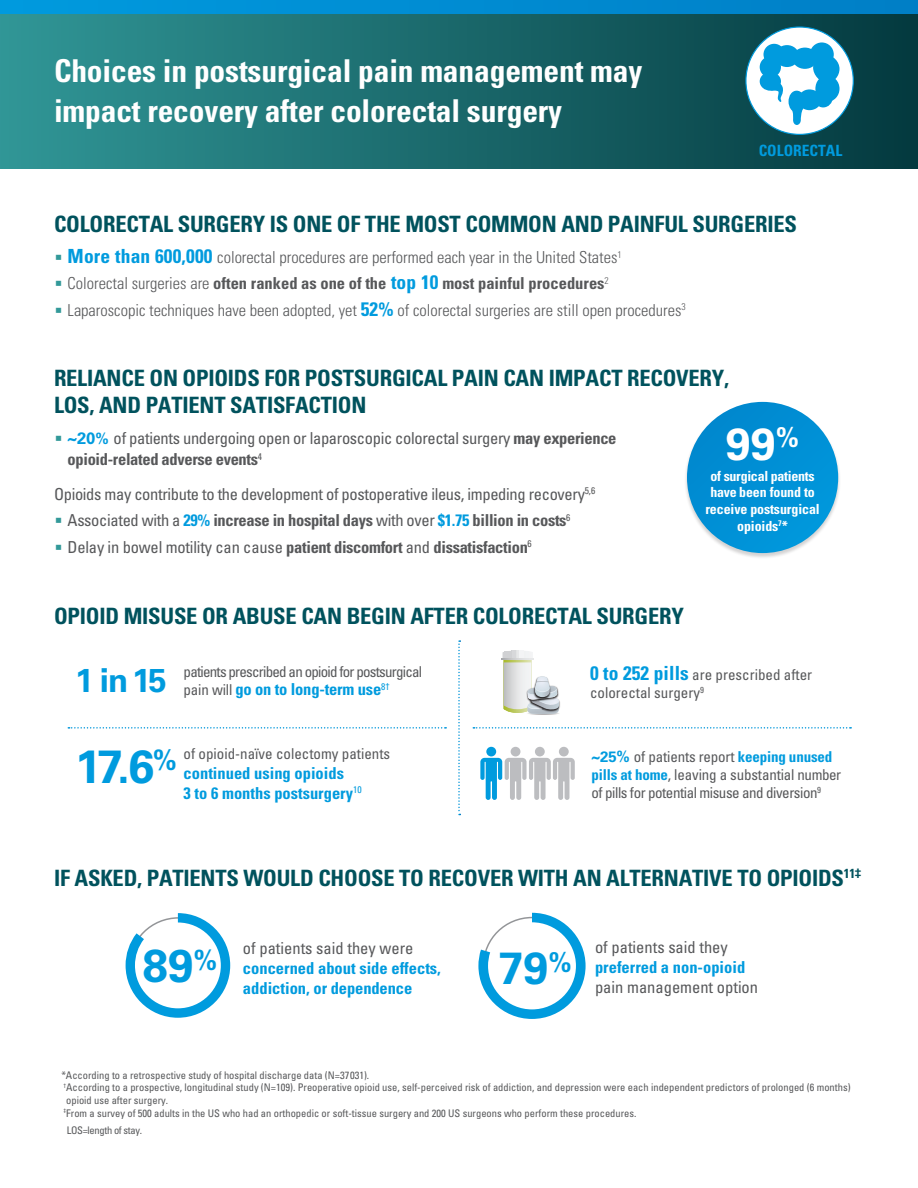
<style>
.page{position:relative;width:918px;height:1188px;background:#fff}
.page>*{position:absolute;margin:0;border:0;box-sizing:border-box;transform-origin:0 0}
.t1{font:700 46.5px "Univers LT Std";color:#009bde}
.t2{font:700 45.9px "Univers LT Std";color:#009bde}
.t3{font:700 45px "Univers LT Std";color:#fff}
.t4{font:700 45px "Univers LT Std";color:#009bde}
.t5{font:700 33px "Univers LT Std";color:#009bde}
.Body{font:700 condensed 31.5px/40px "Univers LT Std";letter-spacing:-.005em;color:#fff}
.t6{font:700 27.15px "Univers LT Std";color:#009bde}
.t7{font:700 26.85px "Univers LT Std";color:#009bde}
.t8{font:700 26.25px "Univers LT Std";color:#009bde}
.t9{font:700 condensed 22.5px/27px "Univers LT Std";letter-spacing:-.01em;color:#00525d}
.t10{font:700 condensed 16.5px/19.8px "Univers LT Std";color:#009bde}
.t11{font:condensed 16.5px/21px "Univers LT Std";letter-spacing:-.02em;color:#57585a}
.t12{font:300 condensed 16.5px "Univers LT Std";color:#57585a}
.t13{font:700 condensed 16.5px "Univers LT Std";letter-spacing:-.02em;color:#57585a}
.t14{font:700 condensed 16.5px "Univers LT Std";color:#57585a}
.t15{font:condensed 16.5px "Univers LT Std";color:#57585a}
.Body-2{font:700 condensed 15.6px "Univers LT Std";color:#009bde}
.t16{font:condensed 15px/18px "Univers LT Std";letter-spacing:-.03em;color:#57585a}
.t17{font:condensed 15px/18px "Univers LT Std";letter-spacing:-.01em;color:#57585a}
.t18{font:condensed 15px "Univers LT Std";letter-spacing:-.05em;color:#57585a}
.t19{font:700 condensed 13.95px/16.8px "Univers LT Std";letter-spacing:-.005em;color:#fff;text-align:center}
.t20{font:condensed 10.5px/12.6px "Univers LT Std";color:#57585a}
.t21{font:condensed 10.5px "Univers LT Std";letter-spacing:-.03em;color:#57585a}
.t22{font:condensed 9.6px "Univers LT Std";color:#009bde}
.t23{font:condensed 8.7px "Univers LT Std";color:#57585a}
.s1{font-weight:700;font-size:19.5px;color:#009bde}
.s2{font-weight:300}
.s3{font-size:19.5px;color:#009bde}
.s4{font-weight:700;font-stretch:normal;color:#009bde}
.s5{font-weight:700;font-stretch:normal;font-size:15px;color:#009bde}
.s6{font-weight:700}
.s7{font-weight:400}
.s8{color:#009bde}
.s9{font-weight:400;font-size:15px;color:#57585a}
.s10{font-weight:700;color:#009bde}
.s11{font-weight:400;color:#57585a}
</style>
<div class="page">
<div style="left:0;top:14px;width:918px;height:155px;background:linear-gradient(to right,#309696,#043a40)"></div>
<svg style="left:0;top:0;width:918px;height:14px"></svg>
<div style="left:746px;top:27px;width:107px;height:107px;background:#fff;border-radius:50%"></div>
<div style="left:792px;top:48px;width:25px;height:21px;background:#009bde;border-radius:50%"></div>
<div style="left:763px;top:44px;width:22px;height:21px;background:#009bde;border-radius:50%"></div>
<div style="left:760px;top:56px;width:21px;height:22px;background:#009bde;border-radius:50%"></div>
<div style="left:760px;top:72px;width:21px;height:19px;background:#009bde;border-radius:50%"></div>
<div style="left:775px;top:45px;width:24px;height:22px;background:#009bde;border-radius:50%"></div>
<div style="left:810px;top:42px;width:24px;height:24px;background:#009bde;border-radius:50%"></div>
<svg style="left:813px;top:55px;width:27px;height:28px"></svg>
<div style="left:815px;top:76px;width:25px;height:26px;background:#009bde;border-radius:50%"></div>
<div style="left:798px;top:89px;width:23px;height:21px;background:#009bde;border-radius:50%"></div>
<div style="left:814px;top:88px;width:19px;height:19px;background:#009bde;border-radius:50%"></div>
<div style="left:789px;top:91px;width:16px;height:21px;background:#009bde;border-radius:50%"></div>
<svg style="left:792px;top:109px;width:11px;height:16px"></svg>
<svg style="left:770px;top:84px;width:13px;height:18px"></svg>
<svg style="left:126px;top:913px;width:104px;height:105px"></svg>
<svg style="left:478px;top:913px;width:108px;height:106px"></svg>
<div style="left:684px;top:402px;width:157px;height:157px;background:#231f20;opacity:.2"></div>
<div style="left:687px;top:402px;width:151px;height:151px;background:#0090d5;border-radius:76px"></div>
<svg style="left:480px;top:747px;width:95px;height:53px"></svg>
<hr style="left:502px;top:658px;width:32px;height:2px;background:#a7a9ac">
<svg style="left:503px;top:651px;width:57px;height:64px"></svg>
<svg style="left:458px;top:640px;width:2px;height:175px"></svg>
<svg style="left:68px;top:727px;width:378px;height:2px"></svg>
<svg style="left:473px;top:727px;width:378px;height:2px"></svg>
<p class="Body" style="left:54px;top:51px;width:590px">Choices in postsurgical pain management may impact recovery after colorectal surgery</p>
<p class="Body-2" style="left:759px;top:141px;width:85px">COLORECTAL</p>
<p class="t9" style="left:54px;top:211px;width:744px">COLORECTAL SURGERY IS ONE OF THE MOST COMMON AND PAINFUL SURGERIES</p>
<p class="t12" style="left:68px;top:247px;width:556px"><span class="s1">More than 600,000</span> colorectal procedures are performed each year in the United States<sup>1</sup></p>
<p class="t14" style="left:68px;top:273px;width:543px"><span class="s2">Colorectal surgeries are</span> often ranked as one of the <span class="s3">top 10</span> most painful procedures<sup>2</sup></p>
<p class="t12" style="left:68px;top:300px;width:620px">Laparoscopic techniques have been adopted, yet <span class="s1">52%</span> of colorectal surgeries are still open procedures<sup>3</sup></p>
<p class="t9" style="left:54px;top:365px;width:677px">RELIANCE ON OPIOIDS FOR POSTSURGICAL PAIN CAN IMPACT RECOVERY,<br>LOS, AND PATIENT SATISFACTION</p>
<p class="t11" style="left:68px;top:428px;width:550px"><span class="s4">~20</span><span class="s5">%</span> of patients undergoing open or laparoscopic colorectal surgery <span class="s6">may experience opioid-related adverse events</span><sup>4</sup></p>
<p class="t11" style="left:54px;top:483px;width:543px">Opioids may contribute to the development of postoperative ileus, impeding recovery<sup>5,6</sup></p>
<p class="t13" style="left:68px;top:510px;width:504px"><span class="s7">Associated with a</span> <span class="s8">29%</span> increase in hospital days <span class="s7">with over</span> <span class="s8">$1.75</span> billion in costs<sup>6</sup></p>
<p class="t13" style="left:67px;top:537px;width:466px"><span class="s7">Delay in bowel motility can cause</span> patient discomfort <span class="s7">and</span> dissatisfaction<sup>6</sup></p>
<p class="t3" style="left:726px;top:418px;width:75px">99<sup>%</sup></p>
<p class="t19" style="left:705px;top:467px;width:116px">of surgical patients have been found to receive postsurgical opioids<sup>7</sup>*</p>
<p class="t9" style="left:54px;top:602px;width:631px">OPIOID MISUSE OR ABUSE CAN BEGIN AFTER COLORECTAL SURGERY</p>
<p class="t5" style="left:75px;top:661px;width:93px">1 in 15</p>
<p class="t18" style="left:184px;top:663px;width:240px">patients prescribed an opioid for postsurgical</p>
<p class="t10" style="left:184px;top:680px;width:199px"><span class="s9">pain will</span> go on to long-term use</p>
<p class="t22" style="left:381px;top:680px;width:10px">8†</p>
<p class="t17" style="left:590px;top:665px;width:224px"><span class="s1">0 to 252 pills</span> are prescribed after colorectal surgery<sup>9</sup></p>
<p class="t6" style="left:153px;top:745px;width:26px">%</p>
<p class="t1" style="left:75px;top:739px;width:80px">17.6</p>
<p class="t17" style="left:184px;top:745px;width:208px">of opioid-naïve colectomy patients</p>
<p class="t10" style="left:184px;top:763px;width:180px">continued using opioids<br>3 to 6 months postsurgery<sup>10</sup></p>
<p class="t16" style="left:592px;top:748px;width:251px"><span class="s4">~25%</span> of patients report <span class="s10">keeping unused pills at home</span>, leaving a substantial number of pills for potential misuse and diversion</p>
<p class="t23" style="left:817px;top:785px;width:5px">9</p>
<p class="t9" style="left:54px;top:864px;width:809px">IF ASKED, PATIENTS WOULD CHOOSE TO RECOVER WITH AN ALTERNATIVE TO OPIOIDS<sup>11‡</sup></p>
<p class="t7" style="left:194px;top:945px;width:25px">%</p>
<p class="t10" style="left:595px;top:938px;width:152px"><span class="s11">of patients said they </span>preferred a non-opioid</p>
<p class="t10" style="left:243px;top:939px;width:199px"><span class="s11">of patients said they were </span>concerned about side effects,</p>
<p class="t2" style="left:143px;top:939px;width:53px">89</p>
<p class="t8" style="left:548px;top:947px;width:25px">%</p>
<p class="t4" style="left:498px;top:942px;width:52px">79</p>
<p class="t15" style="left:595px;top:977px;width:165px">pain management option</p>
<p class="t10" style="left:243px;top:978px;width:171px">addiction, or dependence</p>
<p class="t20" style="left:61px;top:1069px;width:309px">*According to a retrospective study of hospital discharge data (N=37031).</p>
<p class="t20" style="left:63px;top:1081px;width:789px"><sup>†</sup>According to a prospective, longitudinal study (N=109). Preoperative opioid use, self-perceived risk of addiction, and depression were each independent predictors of prolonged (6 months) opioid use after surgery.</p>
<p class="t20" style="left:63px;top:1106px;width:575px"><sup>‡</sup>From a survey of 500 adults in the US who had an orthopedic or soft-tissue surgery and 200 US surgeons who perform these procedures.</p>
<p class="t21" style="left:67px;top:1123px;width:77px">LOS=length of stay.</p>
</div>
